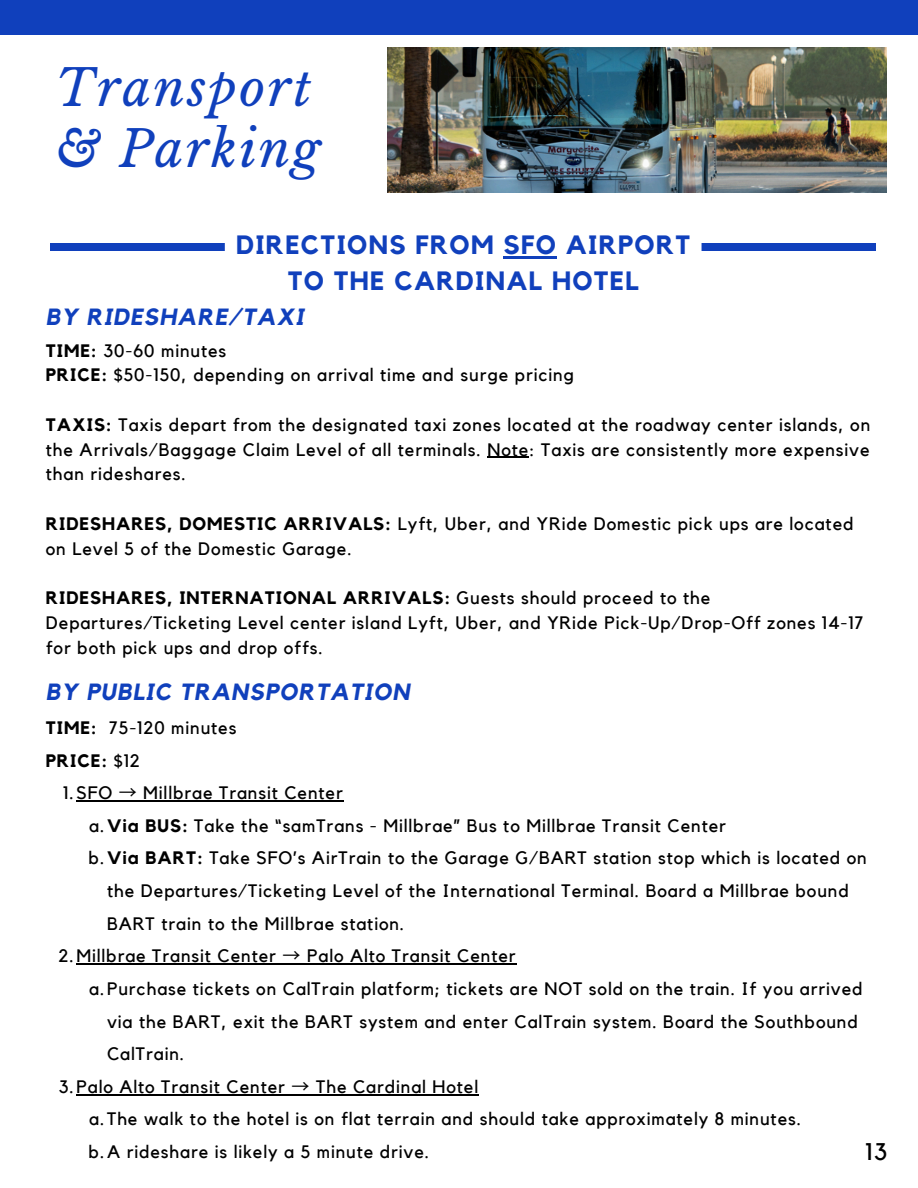
<style>
.page{position:relative;width:918px;height:1188px;background:#fff}
.page>*{position:absolute;margin:0;border:0;box-sizing:border-box;transform-origin:0 0}
.t1{font:italic 49.8px/61.3px "Libre Baskerville";letter-spacing:.05em;color:#1040bc}
.t2{font:700 26.4px/36px "Kollektif";letter-spacing:.05em;color:#1040bc;text-align:center}
.t3{font:24px "Kollektif";color:#000}
.t4{font:italic 700 23.4px "Kollektif";letter-spacing:.05em;color:#1040bc}
.t5{font:18px/24.8px "Kollektif";letter-spacing:.05em;color:#000}
.s1{font-weight:700}
.s2{font-family:"Noto Sans CJ Ksc"}
</style>
<div class="page">
<div style="left:0;top:0;width:918px;height:35px;background:#1040bc"></div>
<div style="left:50px;top:243px;width:826px;height:7px;background:#1040bc"></div>
<svg style="left:225px;top:243px;width:477px;height:16px"></svg>
<hr style="left:504px;top:256px;width:53px;height:2px;background:#1040bc">
<img style="left:388px;top:48px;width:498px;height:144px">
<hr style="left:487px;top:457px;width:42px;height:1px;background:#000">
<hr style="left:76px;top:800px;width:268px;height:1px;background:#000">
<hr style="left:76px;top:963px;width:441px;height:2px;background:#000">
<hr style="left:76px;top:1094px;width:403px;height:1px;background:#000">
<h1 class="t1" style="left:56px;top:58px;width:266px">Transport &amp; Parking</h1>
<p class="t2" style="left:236px;top:228px;width:456px">DIRECTIONS FROM SFO AIRPORT<br>TO THE CARDINAL HOTEL</p>
<h2 class="t4" style="left:46px;top:306px;width:259px">BY RIDESHARE/TAXI</h2>
<p class="t5" style="left:46px;top:339px;width:182px"><span class="s1">TIME:</span> 30-60 minutes</p>
<h3 class="t5" style="left:46px;top:364px;width:530px"><span class="s1">PRICE:</span> $50-150, depending on arrival time and surge pricing</h3>
<p class="t5" style="left:46px;top:413px;width:826px;text-align:justify"><span class="s1">TAXIS:</span> Taxis depart from the designated taxi zones located at the roadway center islands, on the Arrivals/Baggage Claim Level of all terminals. Note: Taxis are consistently more expensive than rideshares.</p>
<p class="t5" style="left:46px;top:512px;width:809px"><span class="s1">RIDESHARES, DOMESTIC ARRIVALS:</span> Lyft, Uber, and YRide Domestic pick ups are located on Level 5 of the Domestic Garage.</p>
<p class="t5" style="left:46px;top:586px;width:819px"><span class="s1">RIDESHARES, INTERNATIONAL ARRIVALS:</span> Guests should proceed to the<br>Departures/Ticketing Level center island Lyft, Uber, and YRide Pick-Up/Drop-Off zones 14-17 for both pick ups and drop offs.</p>
<p class="t4" style="left:46px;top:681px;width:365px">BY PUBLIC TRANSPORTATION</p>
<p class="t5" style="left:46px;top:712px;width:192px;line-height:32.7px"><span class="s1">TIME:</span> 75-120 minutes<br><span class="s1">PRICE:</span> $12</p>
<p class="t5" style="left:63px;top:781px;width:281px">1.SFO <span class="s2">→</span> Millbrae Transit Center</p>
<p class="t5" style="left:89px;top:814px;width:638px">a.<span class="s1">Via BUS:</span> Take the “samTrans - Millbrae” Bus to Millbrae Transit Center</p>
<p class="t5" style="left:89px;top:847px;width:780px">b.<span class="s1">Via BART:</span> Take SFO’s AirTrain to the Garage G/BART station stop which is located on</p>
<p class="t5" style="left:107px;top:879px;width:743px">the Departures/Ticketing Level of the International Terminal. Board a Millbrae bound</p>
<p class="t5" style="left:107px;top:912px;width:299px">BART train to the Millbrae station.</p>
<p class="t5" style="left:59px;top:944px;width:459px">2.Millbrae Transit Center <span class="s2">→</span> Palo Alto Transit Center</p>
<p class="t5" style="left:89px;top:977px;width:775px">a.Purchase tickets on CalTrain platform; tickets are NOT sold on the train. If you arrived</p>
<p class="t5" style="left:107px;top:1010px;width:752px">via the BART, exit the BART system and enter CalTrain system. Board the Southbound</p>
<p class="t5" style="left:107px;top:1042px;width:79px">CalTrain.</p>
<p class="t5" style="left:59px;top:1075px;width:421px">3.Palo Alto Transit Center <span class="s2">→</span> The Cardinal Hotel</p>
<p class="t5" style="left:89px;top:1108px;width:713px">a.The walk to the hotel is on flat terrain and should take approximately 8 minutes.</p>
<p class="t5" style="left:89px;top:1140px;width:342px">b.A rideshare is likely a 5 minute drive.</p>
<p class="t3" style="left:866px;top:1140px;width:23px">13</p>
</div>
